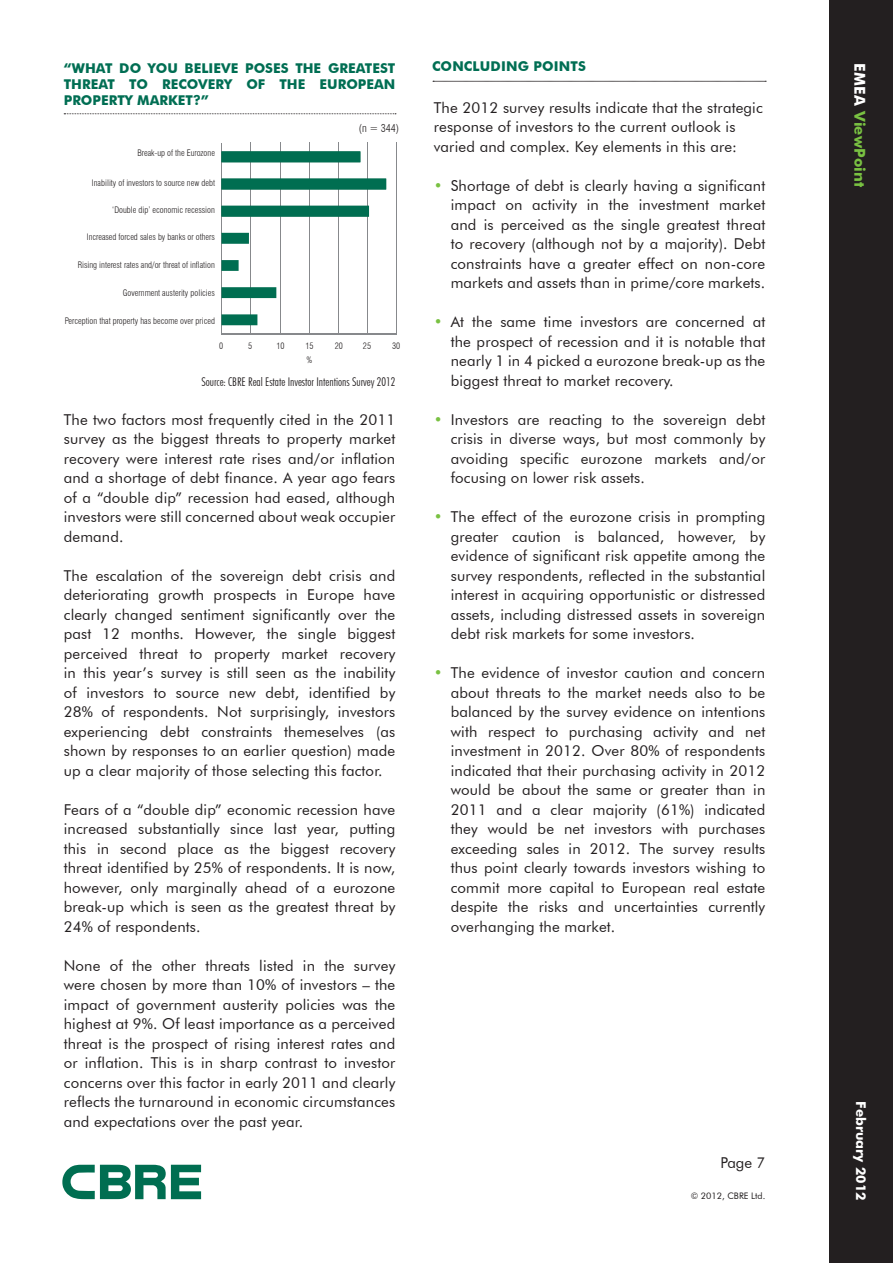
<style>
.page{position:relative;width:893px;height:1263px;background:#fff}
.page>*{position:absolute;margin:0;border:0;box-sizing:border-box;transform-origin:0 0}
.Body_Copy{font:15px/19.5px "Futura BT";letter-spacing:.01em;color:#231f20;text-align:justify}
.Sidebar_Subtitle_Tex{font:700 15px "Futura BT";letter-spacing:.01em;color:#79c142}
.Body_Copy-2{font:700 13.5px/16.2px "Futura BT";color:#006e53;text-align:justify}
.Cover_Date{font:700 13.5px "Futura BT";color:#fff}
.Body_Copy-3{font:300 condensed 12px "Futura BT";color:#231f20}
.t1{font:300 condensed 10.8px "Swiss 721 BT";color:#231f20}
.Master_Pages_Styles{font:9px "Futura BT";color:#231f20}
.t2{font:300 condensed 8.7px "Swiss 721 BT";color:#231f20}
.s1{color:#79c142}
.s2{color:#fff}
</style>
<div class="page">
<svg style="left:62px;top:1165px;width:139px;height:34px"></svg>
<svg style="left:64px;top:113px;width:332px;height:1px"></svg>
<hr style="left:221px;top:334px;width:176px;height:1px;background:#87898c">
<hr style="left:221px;top:143px;width:1px;height:191px;background:#87898c">
<hr style="left:250px;top:142px;width:1px;height:192px;background:#87898c">
<hr style="left:280px;top:142px;width:1px;height:192px;background:#87898c">
<hr style="left:309px;top:142px;width:1px;height:192px;background:#87898c">
<hr style="left:339px;top:142px;width:1px;height:192px;background:#87898c">
<hr style="left:368px;top:142px;width:1px;height:192px;background:#87898c">
<hr style="left:396px;top:142px;width:1px;height:192px;background:#87898c">
<svg style="left:221px;top:151px;width:165px;height:174px"></svg>
<div style="left:829px;top:0;width:64px;height:1263px;background:#231f20"></div>
<svg style="left:433px;top:81px;width:333px;height:1px"></svg>
<p class="Body_Copy-2" style="left:64px;top:60px;width:333px">“WHAT DO YOU BELIEVE POSES THE GREATEST THREAT TO RECOVERY OF THE EUROPEAN PROPERTY MARKET?”</p>
<p class="t2" style="left:137px;top:148px;width:79px">Break-up of the Eurozone</p>
<p class="t2" style="left:92px;top:178px;width:124px">Inability of investors to source new debt</p>
<p class="t2" style="left:112px;top:205px;width:104px">‘Double dip’ economic recession</p>
<p class="t2" style="left:87px;top:232px;width:130px">Increased forced sales by banks or others</p>
<p class="t2" style="left:78px;top:259px;width:139px">Rising interest rates and/or threat of inflation</p>
<p class="t2" style="left:123px;top:287px;width:94px">Government austerity policies</p>
<p class="t2" style="left:65px;top:316px;width:152px">Perception that property has become over priced</p>
<p class="t1" style="left:359px;top:121px;width:42px">(n = 344)</p>
<p class="t2" style="left:219px;top:340px;width:6px">0</p>
<p class="t2" style="left:248px;top:340px;width:6px">5</p>
<p class="t2" style="left:277px;top:340px;width:10px">10</p>
<p class="t2" style="left:306px;top:340px;width:10px">15</p>
<p class="t2" style="left:335px;top:340px;width:10px">20</p>
<p class="t2" style="left:363px;top:340px;width:10px">25</p>
<p class="t2" style="left:392px;top:340px;width:10px">30</p>
<p class="t2" style="left:306px;top:355px;width:7px">%</p>
<p class="Body_Copy-3" style="left:201px;top:374px;width:195px">Source: CBRE Real Estate Investor Intentions Survey 2012</p>
<p class="Body_Copy" style="left:64px;top:409px;width:333px">The two factors most frequently cited in the 2011 survey as the biggest threats to property market recovery were interest rate rises and/or inflation and a shortage of debt finance. A year ago fears of a “double dip” recession had eased, although investors were still concerned about weak occupier demand.</p>
<p class="Body_Copy" style="left:64px;top:565px;width:333px">The escalation of the sovereign debt crisis and deteriorating growth prospects in Europe have clearly changed sentiment significantly over the past 12 months. However, the single biggest perceived threat to property market recovery in this year’s survey is still seen as the inability of investors to source new debt, identified by 28% of respondents. Not surprisingly, investors experiencing debt constraints themeselves (as shown by responses to an earlier question) made up a clear majority of those selecting this factor.</p>
<p class="Body_Copy" style="left:64px;top:799px;width:333px">Fears of a “double dip” economic recession have increased substantially since last year, putting this in second place as the biggest recovery threat identified by 25% of respondents. It is now, however, only marginally ahead of a eurozone break-up which is seen as the greatest threat by 24% of respondents.</p>
<p class="Body_Copy" style="left:64px;top:955px;width:333px">None of the other threats listed in the survey were chosen by more than 10% of investors – the impact of government austerity policies was the highest at 9%. Of least importance as a perceived threat is the prospect of rising interest rates and or inflation. This is in sharp contrast to investor concerns over this factor in early 2011 and clearly reflects the turnaround in economic circumstances and expectations over the past year.</p>
<p class="Body_Copy-2" style="left:432px;top:58px;width:155px">CONCLUDING POINTS</p>
<p class="Body_Copy" style="left:434px;top:97px;width:331px;text-align:left">The 2012 survey results indicate that the strategic response of investors to the current outlook is varied and complex. Key elements in this are:</p>
<p class="Body_Copy" style="left:451px;top:175px;width:316px;text-indent:-17px"><span class="s1">•</span> Shortage of debt is clearly having a significant impact on activity in the investment market and is perceived as the single greatest threat to recovery (although not by a majority). Debt constraints have a greater effect on non-core markets and assets than in prime/core markets.</p>
<p class="Body_Copy" style="left:451px;top:312px;width:316px;text-indent:-17px"><span class="s1">•</span> At the same time investors are concerned at the prospect of recession and it is notable that nearly 1 in 4 picked a eurozone break-up as the biggest threat to market recovery.</p>
<p class="Body_Copy" style="left:451px;top:409px;width:316px;text-indent:-17px"><span class="s1">•</span> Investors are reacting to the sovereign debt crisis in diverse ways, but most commonly by avoiding specific eurozone markets and/or focusing on lower risk assets.</p>
<p class="Body_Copy" style="left:451px;top:507px;width:316px;text-indent:-17px"><span class="s1">•</span> The effect of the eurozone crisis in prompting greater caution is balanced, however, by evidence of significant risk appetite among the survey respondents, reflected in the substantial interest in acquiring opportunistic or distressed assets, including distressed assets in sovereign debt risk markets for some investors.</p>
<p class="Body_Copy" style="left:451px;top:663px;width:316px;text-indent:-17px"><span class="s1">•</span> The evidence of investor caution and concern about threats to the market needs also to be balanced by the survey evidence on intentions with respect to purchasing activity and net investment in 2012. Over 80% of respondents indicated that their purchasing activity in 2012 would be about the same or greater than in 2011 and a clear majority (61%) indicated they would be net investors with purchases exceeding sales in 2012. The survey results thus point clearly towards investors wishing to commit more capital to European real estate despite the risks and uncertainties currently overhanging the market.</p>
<p class="Body_Copy" style="left:720px;top:1152px;width:46px">Page 7</p>
<p class="Master_Pages_Styles" style="left:691px;top:1190px;width:76px">© 2012, CBRE Ltd.</p>
<p class="Sidebar_Subtitle_Tex" style="left:869px;top:63px;width:126px;rotate:90deg"><span class="s2">EMEA</span> ViewPoint</p>
<p class="Cover_Date" style="left:869px;top:1101px;width:101px;rotate:90deg">February 2012</p>
</div>
